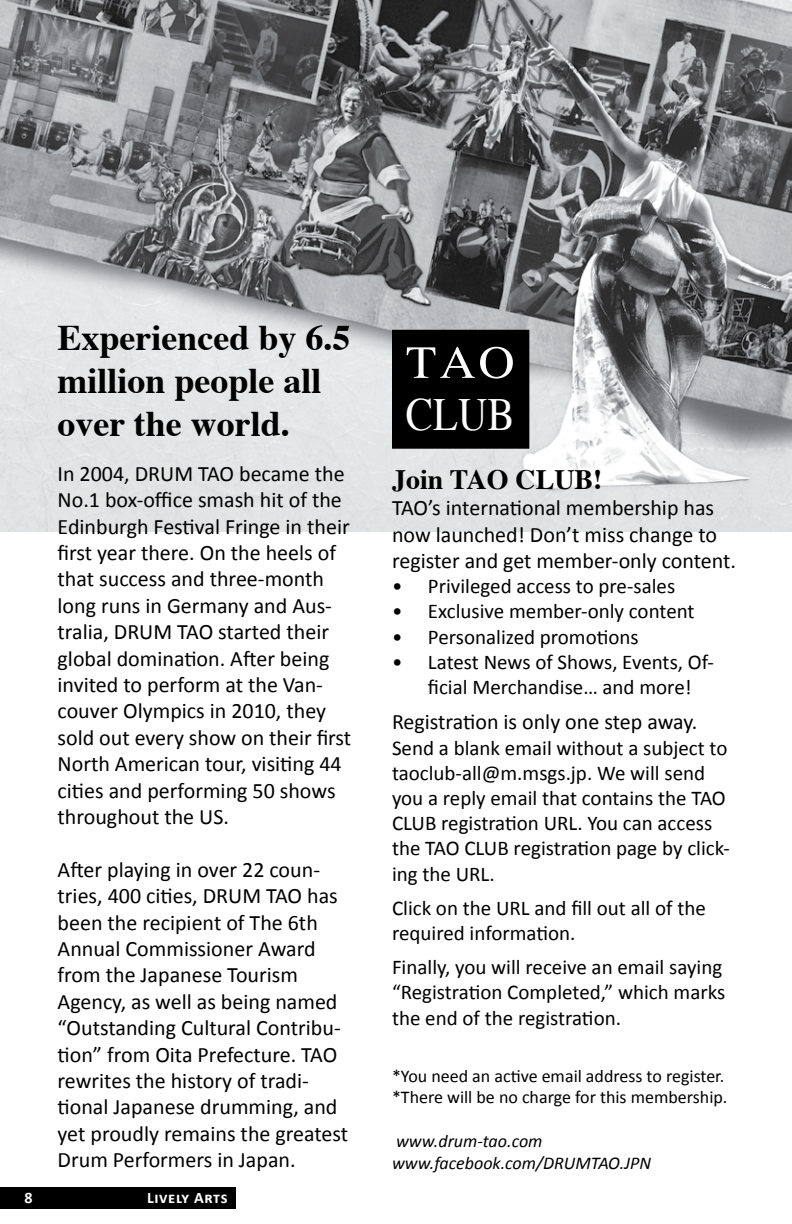
<style>
.page{position:relative;width:792px;height:1224px;background:#fff}
.page>*{position:absolute;margin:0;border:0;box-sizing:border-box;transform-origin:0 0}
.t1{font:46px/52.2px "Times";color:#fff;scale:1.09 1}
.t2{font:700 36px/43.2px "Times";color:#000}
.t3{font:700 28px "Times";color:#000}
.t4{font:22px/26.4px "Calibri";color:#000}
.t5{font:21px/25.2px "Calibri";color:#000}
.t6{font:18px/21.6px "Calibri";color:#000}
.t7{font:italic 18px/22px "Calibri";color:#000}
.t8{font:700 16px "Calibri";letter-spacing:.04em;color:#fff}
</style>
<div class="page">
<div style="left:0;top:1187px;width:236px;height:22px;background:#000"></div>
<img style="left:0;top:0;width:792px;height:532px">
<div style="left:393px;top:331px;width:135px;height:117px;background:#000"></div>
<div style="left:392px;top:330px;width:137px;height:119px;border:2px solid #000"></div>
<h2 class="t2" style="left:58px;top:318px;width:295px">Experienced by 6.5 million people all over the world.</h2>
<p class="t4" style="left:58px;top:459px;width:295px">In 2004, DRUM TAO became the<br>No.1 box-office smash hit of the<br>Edinburgh Festival Fringe in their first year there. On the heels of that success and three-month long runs in Germany and Aus&shy;tralia, DRUM TAO started their global domination. After being invited to perform at the Van&shy;couver Olympics in 2010, they sold out every show on their first<br>North American tour, visiting 44 cities and performing 50 shows throughout the US.</p>
<p class="t4" style="left:58px;top:855px;width:292px">After playing in over 22 coun&shy;tries, 400 cities, DRUM TAO has been the recipient of The 6th<br>Annual Commissioner Award from the Japanese Tourism<br>Agency, as well as being named “Outstanding Cultural Contribu&shy;tion” from Oita Prefecture. TAO rewrites the history of tradi&shy;tional Japanese drumming, and yet proudly remains the greatest<br>Drum Performers in Japan.</p>
<p class="t8" style="left:24px;top:1187px;width:10px">8</p>
<p class="t8" style="left:147px;top:1188px;width:82px">Lively Arts</p>
<h1 class="t1" style="left:406px;top:336px;width:101px">TAO<br>CLUB</h1>
<p class="t3" style="left:392px;top:461px;width:212px">Join TAO CLUB!</p>
<p class="t4" style="left:392px;top:494px;width:346px">TAO’s international membership has now launched! Don’t miss change to register and get member-only content.</p>
<p class="t5" style="left:392px;top:573px;width:285px">• Privileged access to pre-sales</p>
<p class="t5" style="left:392px;top:598px;width:304px">• Exclusive member-only content</p>
<p class="t5" style="left:392px;top:623px;width:248px">• Personalized promotions</p>
<p class="t5" style="left:428px;top:648px;width:288px;text-indent:-36px">• Latest News of Shows, Events, Of&shy;ficial Merchandise… and more!</p>
<p class="t4" style="left:392px;top:708px;width:307px">Registration is only one step away.</p>
<p class="t5" style="left:392px;top:734px;width:339px">Send a blank email without a subject to taoclub-all@m.msgs.jp. We will send you a reply email that contains the TAO CLUB registration URL. You can access the TAO CLUB registration page by click&shy;ing the URL.</p>
<p class="t5" style="left:392px;top:894px;width:315px">Click on the URL and fill out all of the required information.</p>
<p class="t5" style="left:392px;top:954px;width:335px">Finally, you will receive an email saying “Registration Completed,” which marks the end of the registration.</p>
<p class="t6" style="left:392px;top:1064px;width:337px">*You need an active email address to register. *There will be no charge for this membership.</p>
<p class="t7" style="left:392px;top:1129px;width:261px">www.drum-tao.com www.facebook.com/DRUMTAO.JPN</p>
</div>
